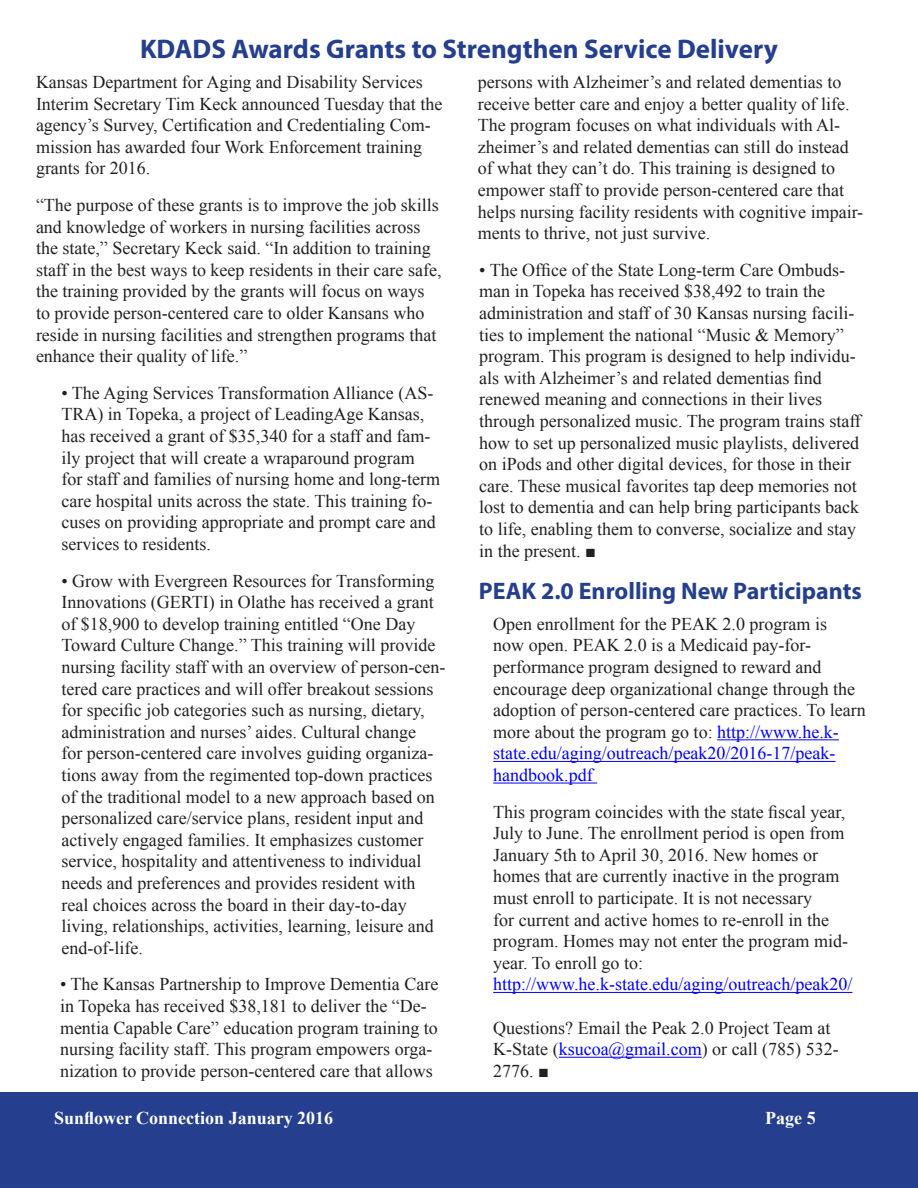
<style>
.page{position:relative;width:918px;height:1188px;background:#fff}
.page>*{position:absolute;margin:0;border:0;box-sizing:border-box;transform-origin:0 0}
.t1{font:700 27px "Myriad Pro";color:#253f8e}
.t2{font:700 24px "Myriad Pro";color:#253f8e}
.t3{font:18px/21.6px "Times New Roman";color:#231f20}
.t4{font:700 18px "Times New Roman";color:#fff}
.s1{color:#00f}
</style>
<div class="page">
<div style="left:0;top:1092px;width:918px;height:96px;background:#253f8e"></div>
<hr style="left:717px;top:739px;width:122px;height:1px;background:#00f">
<hr style="left:493px;top:761px;width:343px;height:1px;background:#00f">
<hr style="left:493px;top:783px;width:104px;height:1px;background:#00f">
<hr style="left:493px;top:992px;width:359px;height:1px;background:#00f">
<hr style="left:559px;top:1057px;width:143px;height:1px;background:#00f">
<p class="t1" style="left:140px;top:31px;width:639px">KDADS Awards Grants to Strengthen Service Delivery</p>
<p class="t3" style="left:36px;top:71px;width:408px">Kansas Department for Aging and Disability Services Interim Secretary Tim Keck announced Tuesday that the agency’s Survey, Certification and Credentialing Com&shy;mission has awarded four Work Enforcement training grants for 2016.</p>
<p class="t3" style="left:36px;top:194px;width:407px">“The purpose of these grants is to improve the job skills and knowledge of workers in nursing facilities across the state,” Secretary Keck said. “In addition to training staff in the best ways to keep residents in their care safe, the training provided by the grants will focus on ways to provide person-centered care to older Kansans who reside in nursing facilities and strengthen programs that enhance their quality of life.”</p>
<p class="t3" style="left:62px;top:382px;width:380px">• The Aging Services Transformation Alliance (AS-TRA) in Topeka, a project of LeadingAge Kansas, has received a grant of $35,340 for a staff and fam&shy;ily project that will create a wraparound program for staff and families of nursing home and long-term care hospital units across the state. This training fo&shy;cuses on providing appropriate and prompt care and services to residents.</p>
<p class="t3" style="left:62px;top:570px;width:386px">• Grow with Evergreen Resources for Transforming Innovations (GERTI) in Olathe has received a grant of $18,900 to develop training entitled “One Day Toward Culture Change.” This training will provide nursing facility staff with an overview of person-cen&shy;tered care practices and will offer breakout sessions for specific job categories such as nursing, dietary, administration and nurses’ aides. Cultural change<br>for person-centered care involves guiding organiza&shy;tions away from the regimented top-down practices of the traditional model to a new approach based on personalized care/service plans, resident input and actively engaged families. It emphasizes customer service, hospitality and attentiveness to individual needs and preferences and provides resident with real choices across the board in their day-to-day living, relationships, activities, learning, leisure and end-of-life.</p>
<p class="t3" style="left:60px;top:973px;width:380px">• The Kansas Partnership to Improve Dementia Care in Topeka has received $38,181 to deliver the “De&shy;mentia Capable Care” education program training to nursing facility staff. This program empowers orga&shy;nization to provide person-centered care that allows</p>
<p class="t3" style="left:478px;top:71px;width:387px">persons with Alzheimer’s and related dementias to receive better care and enjoy a better quality of life.<br>The program focuses on what individuals with Al&shy;zheimer’s and related dementias can still do instead of what they can’t do. This training is designed to empower staff to provide person-centered care that helps nursing facility residents with cognitive impair&shy;ments to thrive, not just survive.</p>
<p class="t3" style="left:479px;top:259px;width:383px">• The Office of the State Long-term Care Ombuds&shy;man in Topeka has received $38,492 to train the administration and staff of 30 Kansas nursing facili&shy;ties to implement the national “Music &amp; Memory” program. This program is designed to help individu&shy;als with Alzheimer’s and related dementias find renewed meaning and connections in their lives through personalized music. The program trains staff how to set up personalized music playlists, delivered on iPods and other digital devices, for those in their care. These musical favorites tap deep memories not lost to dementia and can help bring participants back to life, enabling them to converse, socialize and stay in the present. ■</p>
<p class="t2" style="left:479px;top:575px;width:385px">PEAK 2.0 Enrolling New Participants</p>
<p class="t3" style="left:493px;top:613px;width:374px">Open enrollment for the PEAK 2.0 program is<br>now open. PEAK 2.0 is a Medicaid pay-for&shy;performance program designed to reward and encourage deep organizational change through the adoption of person-centered care practices. To learn more about the program go to: <span class="s1">http://www.he.k&shy;state.edu/aging/outreach/peak20/2016-17/peak&shy;handbook.pdf</span></p>
<p class="t3" style="left:493px;top:801px;width:361px">This program coincides with the state fiscal year, July to June. The enrollment period is open from January 5th to April 30, 2016. New homes or homes that are currently inactive in the program must enroll to participate. It is not necessary<br>for current and active homes to re-enroll in the program. Homes may not enter the program mid&shy;year. To enroll go to: <span class="s1">http://www.he.k-state.edu/aging/outreach/peak20/</span></p>
<p class="t3" style="left:493px;top:1017px;width:347px">Questions? Email the Peak 2.0 Project Team at<br>K-State (<span class="s1">ksucoa@gmail.com</span>) or call (785) 532-<br>2776. ■</p>
<p class="t4" style="left:54px;top:1106px;width:281px">Sunflower Connection January 2016</p>
<p class="t4" style="left:765px;top:1106px;width:52px">Page 5</p>
</div>
